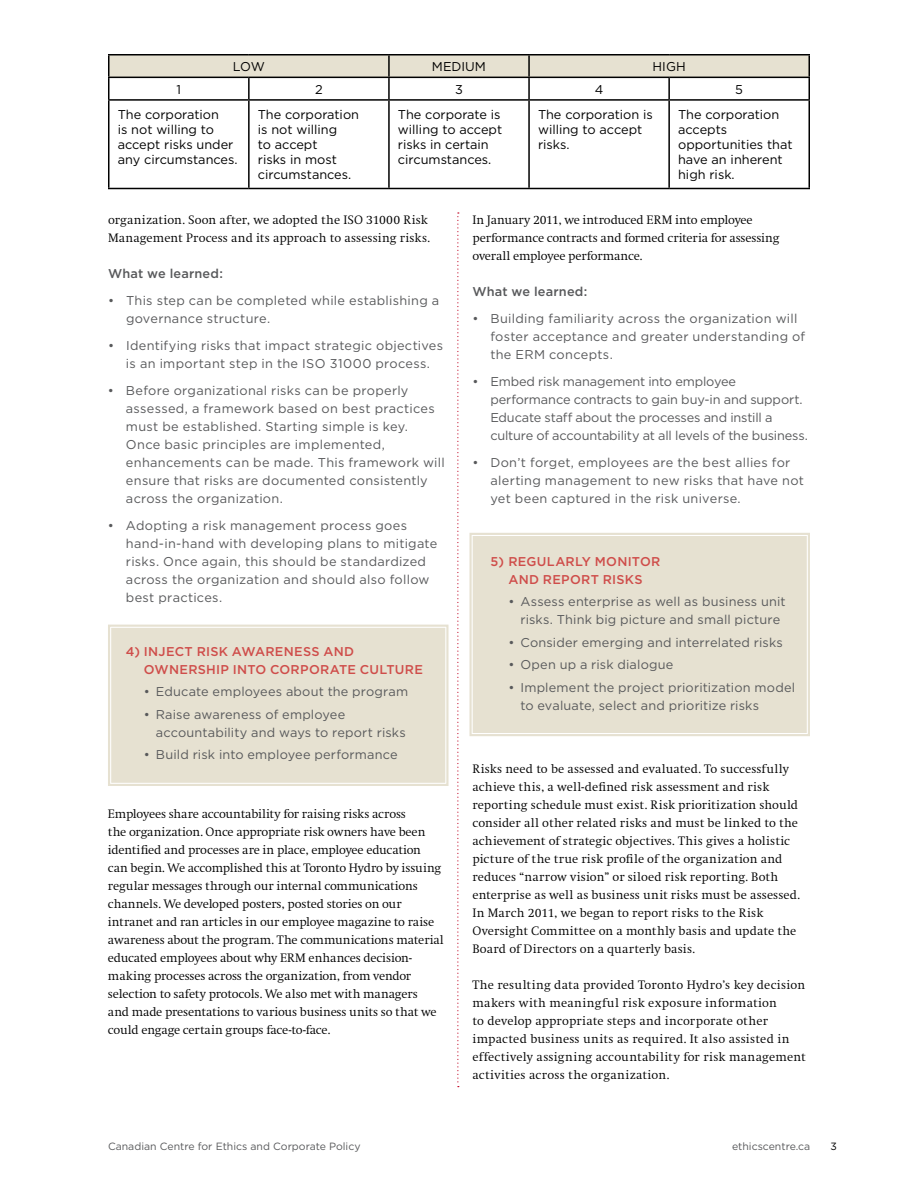
<style>
.page{position:relative;width:918px;height:1188px;background:#fff}
.page>*{position:absolute;margin:0;border:0;box-sizing:border-box;transform-origin:0 0}
.t1{font:300 12.75px/18px "Swift EF";color:#000}
.t2{font:12.75px/18px "Gotham HTF";letter-spacing:.015em;color:#58595b}
.t3{font:12.75px/15px "Gotham HTF";color:#000}
.t4{font:300 12.75px/18px "Swift EF";letter-spacing:.02em;color:#000}
.t5{font:12.75px/18px "Gotham HTF";letter-spacing:-.01em;color:#58595b}
.t6{font:500 12.75px/18px "Gotham HTF";letter-spacing:.02em;color:#cf4d4a}
.t7{font:500 12.75px "Gotham HTF";letter-spacing:.015em;color:#58595b}
.t8{font:10.5px "Gotham HTF";color:#58595b}
.t9{font:10.5px "Gotham HTF";color:#000}
</style>
<div class="page">
<div style="left:108px;top:624px;width:341px;height:162px;background:#e6e1d1"></div>
<div style="left:111px;top:628px;width:334px;height:155px;border:1px solid #e6e1d1"></div>
<div style="left:113px;top:630px;width:330px;height:151px;border:2px solid #e6e1d1"></div>
<div style="left:469px;top:533px;width:341px;height:203px;background:#e6e1d1"></div>
<div style="left:473px;top:536px;width:334px;height:197px;border:1px solid #e6e1d1"></div>
<div style="left:475px;top:538px;width:330px;height:193px;border:2px solid #e6e1d1"></div>
<svg style="left:457px;top:212px;width:2px;height:875px"></svg>
<div style="left:110px;top:56px;width:698px;height:21px;background:#e6e1d1"></div>
<hr style="left:108px;top:54px;width:141px;height:2px;background:#000">
<hr style="left:108px;top:55px;width:2px;height:22px;background:#000">
<hr style="left:249px;top:54px;width:140px;height:2px;background:#000">
<hr style="left:389px;top:54px;width:140px;height:2px;background:#000">
<hr style="left:388px;top:55px;width:2px;height:22px;background:#000">
<hr style="left:529px;top:54px;width:140px;height:2px;background:#000">
<hr style="left:528px;top:55px;width:2px;height:22px;background:#000">
<hr style="left:669px;top:54px;width:141px;height:2px;background:#000">
<hr style="left:808px;top:55px;width:2px;height:22px;background:#000">
<hr style="left:108px;top:77px;width:141px;height:1px;background:#000">
<hr style="left:108px;top:78px;width:2px;height:21px;background:#000">
<hr style="left:249px;top:77px;width:140px;height:1px;background:#000">
<hr style="left:248px;top:78px;width:2px;height:21px;background:#000">
<hr style="left:389px;top:77px;width:140px;height:1px;background:#000">
<hr style="left:388px;top:78px;width:2px;height:21px;background:#000">
<hr style="left:529px;top:77px;width:140px;height:1px;background:#000">
<hr style="left:528px;top:78px;width:2px;height:21px;background:#000">
<hr style="left:669px;top:77px;width:141px;height:1px;background:#000">
<hr style="left:668px;top:78px;width:2px;height:21px;background:#000">
<hr style="left:808px;top:78px;width:2px;height:21px;background:#000">
<hr style="left:108px;top:99px;width:141px;height:2px;background:#000">
<hr style="left:108px;top:101px;width:2px;height:87px;background:#000">
<hr style="left:249px;top:99px;width:140px;height:2px;background:#000">
<hr style="left:248px;top:101px;width:2px;height:87px;background:#000">
<hr style="left:389px;top:99px;width:140px;height:2px;background:#000">
<hr style="left:388px;top:101px;width:2px;height:87px;background:#000">
<hr style="left:529px;top:99px;width:140px;height:2px;background:#000">
<hr style="left:528px;top:101px;width:2px;height:87px;background:#000">
<hr style="left:669px;top:99px;width:141px;height:2px;background:#000">
<hr style="left:668px;top:101px;width:2px;height:87px;background:#000">
<hr style="left:808px;top:101px;width:2px;height:87px;background:#000">
<hr style="left:108px;top:188px;width:141px;height:1px;background:#000">
<hr style="left:249px;top:188px;width:140px;height:1px;background:#000">
<hr style="left:389px;top:188px;width:140px;height:1px;background:#000">
<hr style="left:529px;top:188px;width:140px;height:1px;background:#000">
<hr style="left:669px;top:188px;width:141px;height:1px;background:#000">
<p class="t3" style="left:233px;top:59px;width:33px">LOW</p>
<p class="t3" style="left:432px;top:59px;width:56px">MEDIUM</p>
<p class="t3" style="left:653px;top:59px;width:35px">HIGH</p>
<p class="t3" style="left:177px;top:82px;width:6px">1</p>
<p class="t3" style="left:315px;top:82px;width:9px">2</p>
<p class="t3" style="left:455px;top:82px;width:9px">3</p>
<p class="t3" style="left:595px;top:82px;width:10px">4</p>
<p class="t3" style="left:735px;top:82px;width:9px">5</p>
<p class="t3" style="left:118px;top:107px;width:121px">The corporation<br>is not willing to accept risks under any circumstances.</p>
<p class="t3" style="left:258px;top:107px;width:103px">The corporation is not willing<br>to accept<br>risks in most circumstances.</p>
<p class="t3" style="left:398px;top:107px;width:106px">The corporate is willing to accept risks in certain circumstances.</p>
<p class="t3" style="left:538px;top:107px;width:116px">The corporation is willing to accept risks.</p>
<p class="t3" style="left:678px;top:107px;width:116px">The corporation accepts opportunities that have an inherent high risk.</p>
<p class="t1" style="left:108px;top:211px;width:324px">organization. Soon after, we adopted the ISO 31000 Risk<br>Management Process and its approach to assessing risks.</p>
<p class="t7" style="left:108px;top:266px;width:116px">WHAT WE LEARNED:</p>
<p class="t2" style="left:126px;top:291px;width:315px;text-indent:-18px">• This step can be completed while establishing a governance structure.</p>
<p class="t2" style="left:108px;top:336px;width:337px;text-align:center">• Identifying risks that impact strategic objectives is an important step in the ISO 31000 process.</p>
<p class="t2" style="left:126px;top:381px;width:320px;text-indent:-18px">• Before organizational risks can be properly assessed, a framework based on best practices must be established. Starting simple is key.<br>Once basic principles are implemented, enhancements can be made. This framework will ensure that risks are documented consistently across the organization.</p>
<p class="t2" style="left:126px;top:516px;width:313px;text-indent:-18px">• Adopting a risk management process goes hand-in-hand with developing plans to mitigate risks. Once again, this should be standardized across the organization and should also follow best practices.</p>
<p class="t6" style="left:144px;top:642px;width:281px;text-indent:-18px">4) I NJECT RISK AWARENESS AND<br>OWNERSH IP INTO CORPORATE CULTURE</p>
<p class="t2" style="left:144px;top:683px;width:266px">• Educate employees about the program</p>
<p class="t2" style="left:156px;top:705px;width:251px;text-indent:-12px">• Raise awareness of employee accountability and ways to report risks</p>
<p class="t2" style="left:144px;top:746px;width:255px">• Build risk into employee performance</p>
<p class="t1" style="left:108px;top:805px;width:338px">Employees share accountability for raising risks across<br>the organization. Once appropriate risk owners have been identified and processes are in place, employee education can begin. We accomplished this at Toronto Hydro by issuing regular messages through our internal communications channels. We developed posters, posted stories on our intranet and ran articles in our employee magazine to raise awareness about the program. The communications material educated employees about why ERM enhances decision&shy;making processes across the organization, from vendor selection to safety protocols. We also met with managers<br>and made presentations to various business units so that we could engage certain groups face-to-face.</p>
<p class="t1" style="left:472px;top:211px;width:309px">In January 2011, we introduced ERM into employee performance contracts and formed criteria for assessing overall employee performance.</p>
<p class="t7" style="left:472px;top:284px;width:116px">WHAT WE LEARNED:</p>
<p class="t2" style="left:490px;top:309px;width:316px;text-indent:-18px">• Building familiarity across the organization will foster acceptance and greater understanding of the ERM concepts.</p>
<p class="t5" style="left:490px;top:372px;width:319px;text-indent:-18px">• Embed risk management into employee performance contracts to gain buy-in and support.<br>Educate staff about the processes and instill a culture of accountability at all levels of the business.</p>
<p class="t2" style="left:490px;top:453px;width:315px;text-indent:-18px">• Don’t forget, employees are the best allies for alerting management to new risks that have not yet been captured in the risk universe.</p>
<p class="t6" style="left:490px;top:552px;width:171px;text-align:center">5) REGULARLY MONITOR<br>AND REPORT RISKS</p>
<p class="t2" style="left:508px;top:593px;width:279px;text-align:center">• Assess enterprise as well as business unit risks. Think big picture and small picture</p>
<p class="t2" style="left:508px;top:633px;width:276px">• Consider emerging and interrelated risks</p>
<p class="t2" style="left:508px;top:656px;width:166px">• Open up a risk dialogue</p>
<p class="t2" style="left:520px;top:678px;width:276px;text-indent:-12px">• Implement the project prioritization model to evaluate, select and prioritize risks</p>
<p class="t1" style="left:472px;top:760px;width:329px">Risks need to be assessed and evaluated. To successfully achieve this, a well-defined risk assessment and risk reporting schedule must exist. Risk prioritization should consider all other related risks and must be linked to the achievement of strategic objectives. This gives a holistic picture of the true risk profile of the organization and reduces “narrow vision” or siloed risk reporting. Both enterprise as well as business unit risks must be assessed.<br>In March 2011, we began to report risks to the Risk Oversight Committee on a monthly basis and update the Board of Directors on a quarterly basis.</p>
<p class="t4" style="left:472px;top:976px;width:335px">The resulting data provided Toronto Hydro’s key decision makers with meaningful risk exposure information<br>to develop appropriate steps and incorporate other impacted business units as required. It also assisted in effectively assigning accountability for risk management activities across the organization.</p>
<p class="t8" style="left:108px;top:1141px;width:254px">Canadian Centre for Ethics and Corporate Policy</p>
<p class="t8" style="left:732px;top:1141px;width:80px">ethicscentre.ca</p>
<p class="t9" style="left:831px;top:1141px;width:8px">3</p>
</div>
